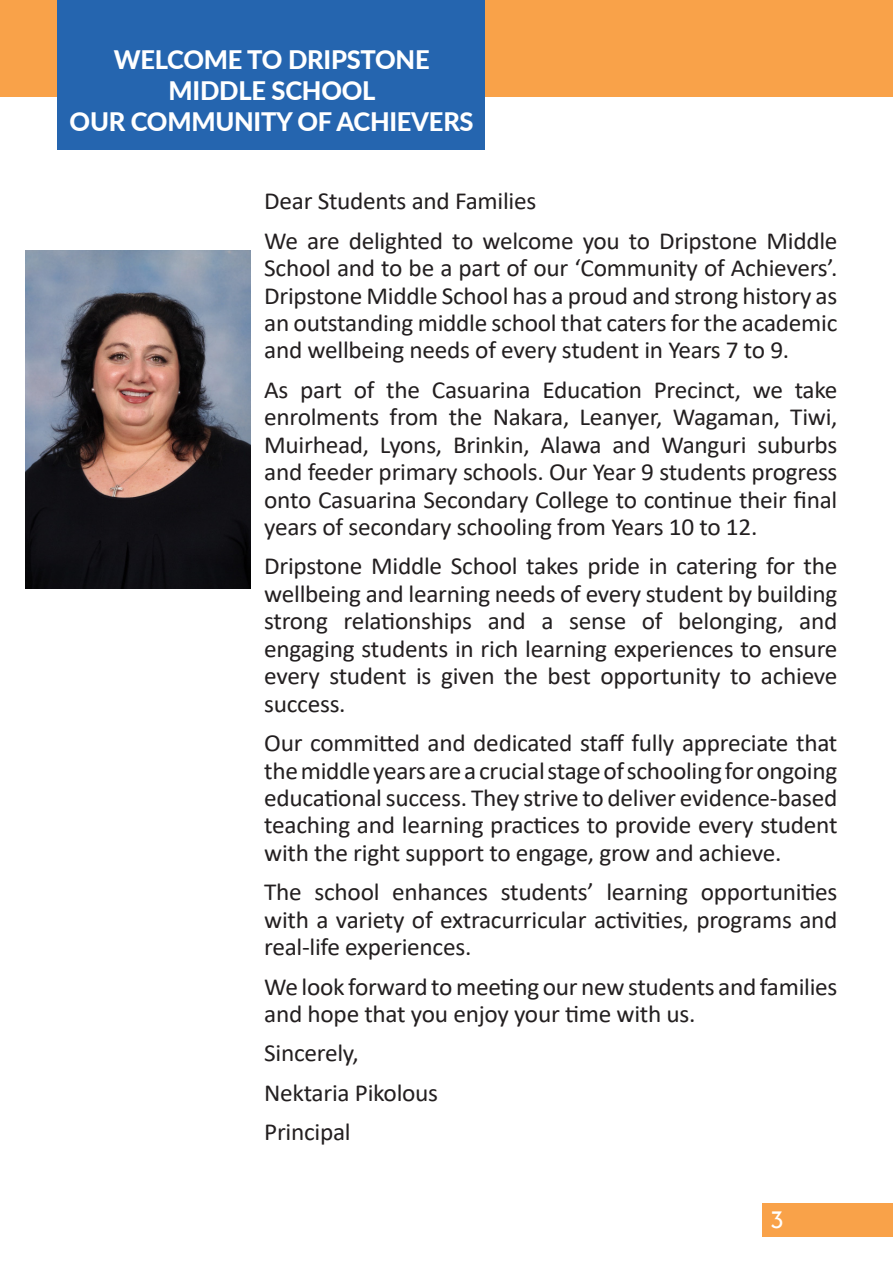
<style>
.page{position:relative;width:893px;height:1263px;background:#fff}
.page>*{position:absolute;margin:0;border:0;box-sizing:border-box;transform-origin:0 0}
.t1{font:800 25.5px/30.6px "Lato";letter-spacing:-.01em;color:#fff;text-align:center}
.t2{font:25.2px "A Yolngu NTU";color:#fff}
.t3{font:24.6px/27.5px "Calibri";letter-spacing:-.01em;color:#231f20;text-align:justify}
</style>
<div class="page">
<div style="left:762px;top:1203px;width:131px;height:34px;background:#f9a249"></div>
<div style="left:0;top:0;width:893px;height:96px;background:#f9a249"></div>
<div style="left:57px;top:0;width:427px;height:150px;background:#2565af"></div>
<img style="left:25px;top:251px;width:226px;height:338px">
<p class="t1" style="left:114px;top:44px;width:317px">WELCOME TO DRIPSTONE<br>MIDDLE SCHOOL</p>
<p class="t1" style="left:70px;top:105px;width:406px">OUR COMMUNITY OF ACHIEVERS</p>
<p class="t3" style="left:264px;top:187px;width:274px">Dear Students and Families</p>
<p class="t3" style="left:264px;top:226px;width:575px">We are delighted to welcome you to Dripstone Middle School and to be a part of our ‘Community of Achievers’.<br>Dripstone Middle School has a proud and strong history as an outstanding middle school that caters for the academic and wellbeing needs of every student in Years 7 to 9.</p>
<p class="t3" style="left:264px;top:375px;width:575px">As part of the Casuarina Education Precinct, we take enrolments from the Nakara, Leanyer, Wagaman, Tiwi, Muirhead, Lyons, Brinkin, Alawa and Wanguri suburbs and feeder primary schools. Our Year 9 students progress onto Casuarina Secondary College to continue their final years of secondary schooling from Years 10 to 12.</p>
<p class="t3" style="left:264px;top:552px;width:575px">Dripstone Middle School takes pride in catering for the wellbeing and learning needs of every student by building strong relationships and a sense of belonging, and engaging students in rich learning experiences to ensure every student is given the best opportunity to achieve success.</p>
<p class="t3" style="left:264px;top:728px;width:575px">Our committed and dedicated staff fully appreciate that the middle years are a crucial stage of schooling for ongoing educational success. They strive to deliver evidence-based teaching and learning practices to provide every student with the right support to engage, grow and achieve.</p>
<p class="t3" style="left:264px;top:878px;width:575px">The school enhances students’ learning opportunities with a variety of extracurricular activities, programs and real-life experiences.</p>
<p class="t3" style="left:264px;top:972px;width:575px">We look forward to meeting our new students and families and hope that you enjoy your time with us.</p>
<p class="t3" style="left:264px;top:1039px;width:96px">Sincerely,</p>
<p class="t3" style="left:264px;top:1078px;width:175px">Nektaria Pikolous</p>
<p class="t3" style="left:264px;top:1118px;width:88px">Principal</p>
<p class="t2" style="left:771px;top:1207px;width:14px">3</p>
</div>
